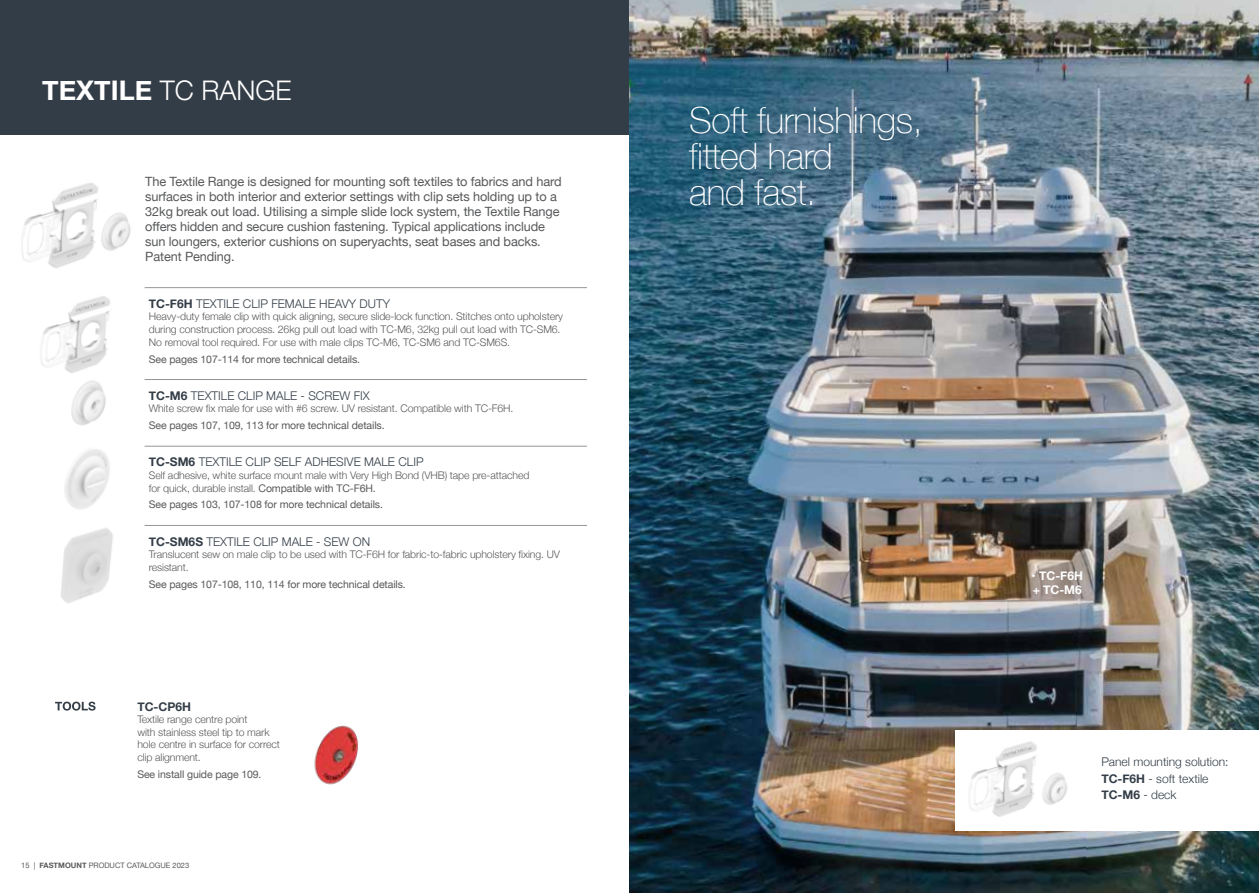
<style>
.page{position:relative;width:1259px;height:893px;background:#fff}
.page>*{position:absolute;margin:0;border:0;box-sizing:border-box;transform-origin:0 0}
.t1{font:100 36px/36px "Helvetica Neue";letter-spacing:-.01em;color:#fff}
.t2{font:700 27px "Helvetica Neue";color:#fff}
.t3{font:12.75px/15px "Helvetica Neue";letter-spacing:-.01em;color:#58595b}
.t4{font:300 12px/16.5px "Helvetica Neue";color:#333d47}
.t5{font:700 12px/14px "Helvetica Neue";color:#fff}
.t6{font:700 12px "Helvetica Neue";color:#333d47}
.t7{font:300 10.5px/12.6px "Helvetica Neue";letter-spacing:-.01em;color:#58595b}
.t8{font:10.5px "Helvetica Neue";letter-spacing:-.01em;color:#58595b}
.t9{font:7.5px "Helvetica Neue";color:#58595b}
.s1{font-weight:300}
.s2{font-weight:700}
.s3{font-weight:400}
</style>
<div class="page">
<div style="left:0;top:0;width:629px;height:134px;background:#333d47"></div>
<hr style="left:145px;top:287px;width:442px;height:1px;background:#939598">
<hr style="left:145px;top:379px;width:442px;height:1px;background:#939598">
<hr style="left:145px;top:446px;width:442px;height:1px;background:#939598">
<hr style="left:145px;top:525px;width:442px;height:1px;background:#939598">
<img style="left:22px;top:183px;width:76px;height:86px">
<img style="left:41px;top:296px;width:70px;height:77px">
<img style="left:629px;top:0;width:630px;height:893px">
<img style="left:71px;top:380px;width:35px;height:45px">
<img style="left:65px;top:449px;width:45px;height:60px">
<img style="left:61px;top:528px;width:52px;height:75px">
<div style="left:956px;top:730px;width:303px;height:101px;background:#fff"></div>
<img style="left:314px;top:725px;width:45px;height:60px">
<img style="left:90px;top:203px;width:41px;height:65px">
<img style="left:969px;top:741px;width:68px;height:76px">
<img style="left:1025px;top:759px;width:43px;height:58px">
<svg style="left:55px;top:702px;width:41px;height:9px"></svg>
<h2 class="t2" style="left:42px;top:70px;width:251px">TEXTILE <span class="s1">TC RANGE</span></h2>
<p class="t3" style="left:145px;top:175px;width:418px">The Textile Range is designed for mounting soft textiles to fabrics and hard surfaces in both interior and exterior settings with clip sets holding up to a 32kg break out load. Utilising a simple slide lock system, the Textile Range offers hidden and secure cushion fastening. Typical applications include sun loungers, exterior cushions on superyachts, seat bases and backs.<br>Patent Pending.</p>
<p class="t4" style="left:149px;top:294px;width:243px"><span class="s2">TC-F6H</span> TEXTILE CLIP FEMALE HEAVY DUTY</p>
<p class="t7" style="left:149px;top:310px;width:416px">Heavy-duty female clip with quick aligning, secure slide-lock function. Stitches onto upholstery during construction process. 26kg pull out load with TC-M6, 32kg pull out load with TC-SM6.<br>No removal tool required. For use with male clips TC-M6, TC-SM6 and TC-SM6S.</p>
<p class="t8" style="left:149px;top:351px;width:213px">See pages 107-114 for more technical details.</p>
<p class="t4" style="left:149px;top:386px;width:222px"><span class="s2">TC-M6</span> TEXTILE CLIP MALE - SCREW FIX</p>
<p class="t7" style="left:149px;top:401px;width:366px">White screw fix male for use with #6 screw. UV resistant. Compatible with TC-F6H.</p>
<p class="t8" style="left:149px;top:418px;width:237px">See pages 107, 109, 113 for more technical details.</p>
<p class="t4" style="left:149px;top:453px;width:276px"><span class="s2">TC-SM6</span> TEXTILE CLIP SELF ADHESIVE MALE CLIP</p>
<p class="t7" style="left:149px;top:468px;width:382px">Self adhesive, white surface mount male with Very High Bond (VHB) tape pre-attached for quick, durable install. <span class="s3">Compatible with TC-F6H.</span></p>
<p class="t8" style="left:149px;top:497px;width:236px">See pages 103, 107-108 for more technical details.</p>
<p class="t4" style="left:149px;top:532px;width:223px"><span class="s2">TC-SM6S</span> TEXTILE CLIP MALE - SEW ON</p>
<p class="t7" style="left:149px;top:547px;width:413px">Translucent sew on male clip to be used with TC-F6H for fabric-to-fabric upholstery fixing. UV resistant.</p>
<p class="t8" style="left:149px;top:576px;width:258px">See pages 107-108, 110, 114 for more technical details.</p>
<p class="t6" style="left:137px;top:697px;width:55px">TC-CP6H</p>
<p class="t7" style="left:137px;top:712px;width:144px">Textile range centre point<br>with stainless steel tip to mark hole centre in surface for correct clip alignment.</p>
<p class="t8" style="left:137px;top:766px;width:126px">See install guide page 109.</p>
<p class="t9" style="left:21px;top:860px;width:169px">15 | <span class="s2">FASTMOUNT</span> PRODUCT CATALOGUE 2023</p>
<h1 class="t1" style="left:689px;top:101px;width:235px">Soft furnishings, fitted hard<br>and fast.</h1>
<p class="t5" style="left:1031px;top:569px;width:53px">• TC-F6H + TC-M6</p>
<p class="t4" style="left:1101px;top:753px;width:129px">Panel mounting solution:<br><span class="s2">TC-F6H</span> - soft textile<br><span class="s2">TC-M6</span> - deck</p>
</div>
